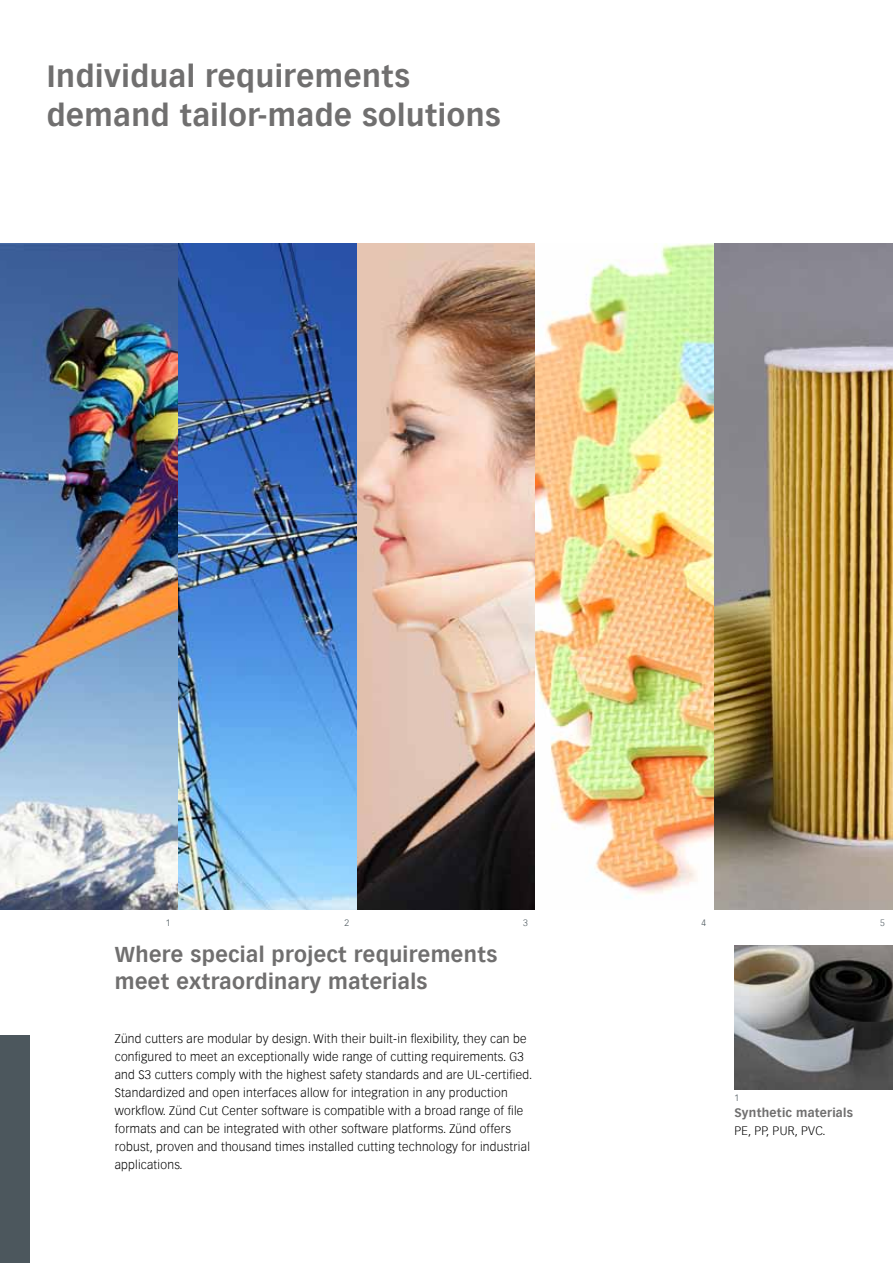
<style>
.page{position:relative;width:893px;height:1263px;background:#fff}
.page>*{position:absolute;margin:0;border:0;box-sizing:border-box;transform-origin:0 0}
.t1{font:700 30px/39px "Vectora Com";letter-spacing:.02em;color:#706f6f}
.t2{font:700 21px/27px "Vectora Com";letter-spacing:.02em;color:#706f6f}
.t3{font:300 12px/18px "Vectora Com";letter-spacing:.02em;color:#000}
.t4{font:700 12px "Vectora Com";letter-spacing:.02em;color:#706f6f}
.t5{font:300 9px "Vectora Com";color:#4c575d}
</style>
<div class="page">
<div style="left:0;top:1036px;width:30px;height:227px;background:#4c575d"></div>
<img style="left:734px;top:946px;width:159px;height:144px">
<img style="left:0;top:244px;width:893px;height:666px">
<h1 class="t1" style="left:47px;top:57px;width:456px">Individual requirements demand tailor-made solutions</h1>
<p class="t5" style="left:166px;top:917px;width:6px">1</p>
<p class="t5" style="left:344px;top:917px;width:6px">2</p>
<p class="t5" style="left:523px;top:917px;width:6px">3</p>
<p class="t5" style="left:702px;top:917px;width:6px">4</p>
<p class="t5" style="left:880px;top:917px;width:6px">5</p>
<h2 class="t2" style="left:115px;top:941px;width:384px">Where special project requirements meet extraordinary materials</h2>
<p class="t3" style="left:115px;top:1030px;width:419px">Zünd cutters are modular by design. With their built-in flexibility, they can be configured to meet an exceptionally wide range of cutting requirements. G3 and S3 cutters comply with the highest safety standards and are UL-certified.<br>Standardized and open interfaces allow for integration in any production workflow. Zünd Cut Center software is compatible with a broad range of file formats and can be integrated with other software platforms. Zünd offers robust, proven and thousand times installed cutting technology for industrial applications.</p>
<p class="t5" style="left:734px;top:1092px;width:6px">1</p>
<p class="t4" style="left:734px;top:1105px;width:120px">Synthetic materials</p>
<p class="t3" style="left:734px;top:1122px;width:93px">PE, PP, PUR, PVC.</p>
</div>
